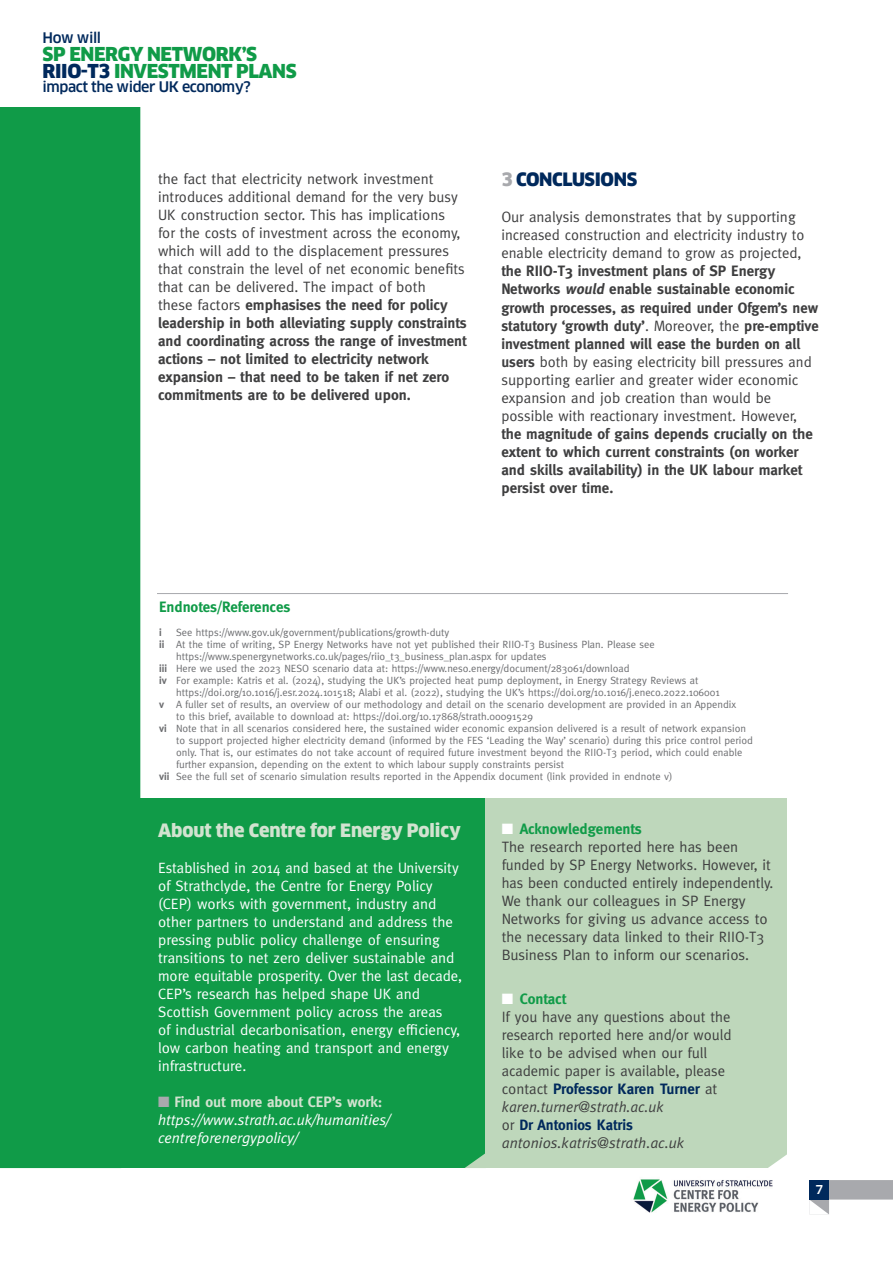
<style>
.page{position:relative;width:893px;height:1263px;background:#fff}
.page>*{position:absolute;margin:0;border:0;box-sizing:border-box;transform-origin:0 0}
.t1{font:900 18.75px/17.5px "Clan Pro";letter-spacing:-.02em;color:#109b48}
.t2{font:900 18px "Clan Pro";letter-spacing:-.005em;color:#d2e3d0}
.t3{font:900 18px "Clan Pro";letter-spacing:-.02em;color:#00295c}
.t4{font:15px/18px "Meta";color:#3e3e3f}
.t5{font:700 15px/18px "Meta";color:#3e3e3f}
.t6{font:15px/18px "Meta";color:#fff}
.t7{font:italic 15px/18px "Meta";letter-spacing:-.005em;color:#fff}
.t8{font:700 15px "Meta";letter-spacing:-.005em;color:#109b48}
.t9{font:500 14.25px "Clan Pro";letter-spacing:-.03em;color:#00295c}
.t10{font:500 12px "Clan Pro";color:#fff}
.t11{font:10.5px "Meta";color:#6c6d70}
.t12{font:700 10.5px "Meta";color:#6c6d70}
.s1{color:#00295c}
.s2{font-weight:700}
.s3{color:#a8a9ad}
.s4{font-style:italic}
.s5{font-weight:400}
.s6{font-weight:700;font-style:normal;color:#d2e3d0}
.s7{color:#fff}
.s8{font-weight:700;color:#109b48}
.s9{font-weight:700;color:#00295c}
</style>
<div class="page">
<img style="left:633px;top:1179px;width:140px;height:34px">
<svg style="left:809px;top:1199px;width:20px;height:16px"></svg>
<div style="left:809px;top:1180px;width:84px;height:19px;background:#a8a9ad"></div>
<div style="left:0;top:107px;width:140px;height:691px;background:#109b48"></div>
<div style="left:475px;top:798px;width:312px;height:370px;background:#bed7bb"></div>
<div style="left:809px;top:1180px;width:20px;height:19px;background:#00295c"></div>
<hr style="left:157px;top:593px;width:631px;height:1px;background:#a8a9ad">
<div style="left:0;top:798px;width:485px;height:370px;background:#109b48"></div>
<svg style="left:465px;top:1153px;width:20px;height:15px"></svg>
<svg style="left:768px;top:1154px;width:19px;height:14px"></svg>
<h3 class="t9" style="left:43px;top:30px;width:60px">How will</h3>
<h1 class="t1" style="left:43px;top:45px;width:255px">SP ENERGY NETWORK’S<br><span class="s1">RIIO-T3</span> INVESTMENT PLANS</h1>
<h3 class="t9" style="left:43px;top:79px;width:210px">impact the wider UK economy?</h3>
<p class="t4" style="left:158px;top:170px;width:310px">the fact that electricity network investment introduces additional demand for the very busy UK construction sector. This has implications<br>for the costs of investment across the economy, which will add to the displacement pressures that constrain the level of net economic benefits that can be delivered. The impact of both<br>these factors <span class="s2">emphasises the need for policy leadership in both alleviating supply constraints and coordinating across the range of investment actions – not limited to electricity network expansion – that need to be taken if net zero commitments are to be delivered upon.</span></p>
<h2 class="t3" style="left:501px;top:169px;width:137px"><span class="s3">3</span> CONCLUSIONS</h2>
<h3 class="t4" style="left:501px;top:208px;width:305px">Our analysis demonstrates that by supporting increased construction and electricity industry to enable electricity demand to grow as projected,</h3>
<p class="t5" style="left:501px;top:262px;width:319px">the RIIO-T3 investment plans of SP Energy Networks <span class="s4">would</span> enable sustainable economic growth processes, as required under Ofgem’s new statutory ‘growth duty’<span class="s5">. Moreover, the</span> pre-emptive investment planned will ease the burden on all users <span class="s5">both by easing electricity bill pressures and supporting earlier and greater wider economic expansion and job creation than would be possible with reactionary investment. However,</span></p>
<h3 class="t5" style="left:501px;top:424px;width:313px">the magnitude of gains depends crucially on the extent to which current constraints (on worker and skills availability) in the UK labour market persist over time.</h3>
<h3 class="t8" style="left:159px;top:598px;width:133px">Endnotes/References</h3>
<p class="t12" style="left:159px;top:627px;width:4px">i</p>
<p class="t11" style="left:176px;top:627px;width:275px">See https://www.gov.uk/government/publications/growth-duty</p>
<p class="t11" style="left:159px;top:639px;width:497px"><span class="s2">ii</span> At the time of writing, SP Energy Networks have not yet published their RIIO-T3 Business Plan. Please see</p>
<p class="t11" style="left:176px;top:651px;width:372px">https://www.spenergynetworks.co.uk/pages/riio_t3_business_plan.aspx for updates</p>
<p class="t11" style="left:159px;top:663px;width:472px"><span class="s2">iii</span> Here we used the 2023 NESO scenario data at: https://www.neso.energy/document/283061/download</p>
<p class="t11" style="left:159px;top:675px;width:541px"><span class="s2">iv</span> For example: Katris et al. (2024), studying the UK’s projected heat pump deployment, in Energy Strategy Reviews at</p>
<p class="t11" style="left:176px;top:687px;width:545px">https://doi.org/10.1016/j.esr.2024.101518; Alabi et al. (2022), studying the UK’s https://doi.org/10.1016/j.eneco.2022.106001</p>
<p class="t11" style="left:159px;top:699px;width:579px"><span class="s2">v</span> A fuller set of results, an overview of our methodology and detail on the scenario development are provided in an Appendix</p>
<p class="t11" style="left:176px;top:711px;width:359px">to this brief, available to download at: https://doi.org/10.17868/strath.00091529</p>
<p class="t11" style="left:159px;top:723px;width:588px"><span class="s2">vi</span> Note that in all scenarios considered here, the sustained wider economic expansion delivered is a result of network expansion</p>
<p class="t11" style="left:176px;top:735px;width:578px">to support projected higher electricity demand (informed by the FES ‘Leading the Way’ scenario) during this price control period</p>
<p class="t11" style="left:176px;top:747px;width:568px">only. That is, our estimates do not take account of required future investment beyond the RIIO-T3 period, which could enable</p>
<p class="t11" style="left:176px;top:759px;width:390px">further expansion, depending on the extent to which labour supply constraints persist</p>
<p class="t11" style="left:159px;top:771px;width:515px"><span class="s2">vii</span> See the full set of scenario simulation results reported in the Appendix document (link provided in endnote v)</p>
<h2 class="t2" style="left:158px;top:819px;width:304px">ABOUT THE CENTRE FOR ENERGY POLICY</h2>
<p class="t6" style="left:158px;top:858px;width:306px">Established in 2014 and based at the University of Strathclyde, the Centre for Energy Policy (CEP) works with government, industry and other partners to understand and address the pressing public policy challenge of ensuring transitions to net zero deliver sustainable and more equitable prosperity. Over the last decade, CEP’s research has helped shape UK and Scottish Government policy across the areas<br>of industrial decarbonisation, energy efficiency, low carbon heating and transport and energy infrastructure.</p>
<h3 class="t7" style="left:158px;top:1092px;width:234px"><span class="s3">■</span> <span class="s6">Find out more about CEP’s work: </span>https://www.strath.ac.uk/humanities/ centreforenergypolicy/</h3>
<p class="t4" style="left:502px;top:820px;width:273px"><span class="s7">■</span> <span class="s8">Acknowledgements<br></span>The research reported here has been funded by SP Energy Networks. However, it has been conducted entirely independently.<br>We thank our colleagues in SP Energy Networks for giving us advance access to the necessary data linked to their RIIO-T3<br>Business Plan to inform our scenarios.</p>
<p class="t4" style="left:502px;top:989px;width:231px"><span class="s7">■</span> <span class="s8">Contact<br></span>If you have any questions about the research reported here and/or would like to be advised when our full academic paper is available, please contact <span class="s9">Professor Karen Turner</span> at <span class="s4">karen.turner@strath.ac.uk<br></span>or <span class="s9">Dr Antonios Katris </span><span class="s4">antonios.katris@strath.ac.uk</span></p>
<p class="t10" style="left:815px;top:1182px;width:9px">7</p>
</div>
